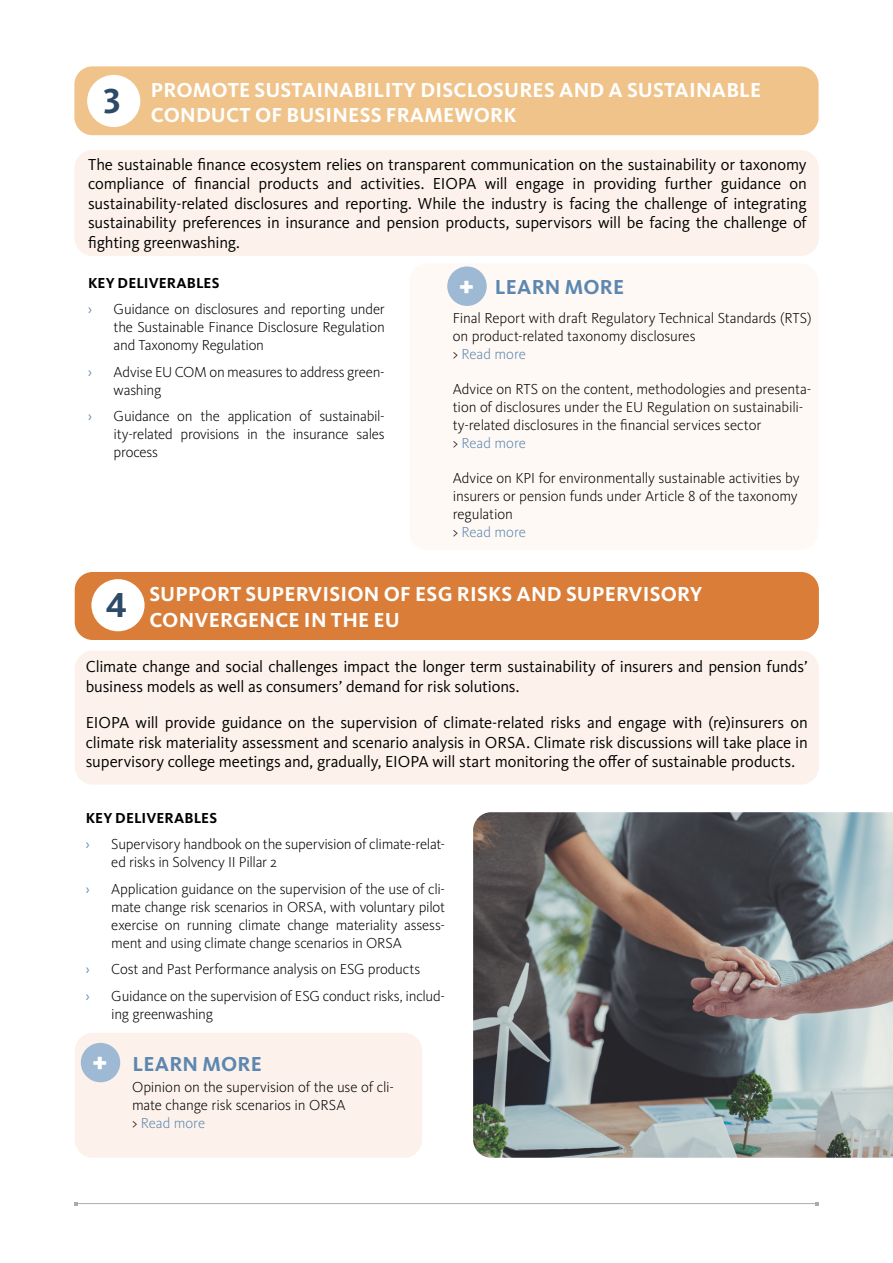
<style>
.page{position:relative;width:893px;height:1263px;background:#fff}
.page>*{position:absolute;margin:0;border:0;box-sizing:border-box;transform-origin:0 0}
.t1{font:700 36px "Kievit Pro";color:#2d4a68}
.t2{font:700 21px/25.2px "Kievit Pro";letter-spacing:.01em;color:#fff}
.t3{font:700 21px "Kievit Pro";letter-spacing:.01em;color:#5d87b1}
.t4{font:16.5px/19.5px "Kievit Pro";letter-spacing:-.01em;color:#000;text-align:justify}
.t5{font:300 15px/18px "Kievit Pro";letter-spacing:-.01em;color:#000}
.t6{font:700 15px "Kievit Pro";letter-spacing:.005em;color:#000}
.t7{font:15px "Myriad Pro";color:#5d87b1}
.s1{font-weight:900;font-size:27px;color:#fff}
.s2{color:#5d87b1}
</style>
<div class="page">
<div style="left:74px;top:150px;width:745px;height:106px;background:#fcf2eb;border-radius:18px"></div>
<div style="left:75px;top:651px;width:744px;height:133px;background:#fcf2eb;border-radius:18px"></div>
<div style="left:75px;top:572px;width:744px;height:68px;background:#d97d39;border-radius:18px"></div>
<div style="left:74px;top:66px;width:745px;height:69px;background:#f0c38a;border-radius:18px"></div>
<div style="left:409px;top:264px;width:409px;height:286px;background:#fef9f4;border-radius:18px"></div>
<div style="left:447px;top:266px;width:40px;height:40px;background:#9eb9d4;border-radius:50%"></div>
<div style="left:75px;top:1033px;width:347px;height:125px;background:#fcf2eb;border-radius:18px"></div>
<div style="left:81px;top:1043px;width:39px;height:39px;background:#9eb9d4;border-radius:50%"></div>
<hr style="left:76px;top:1203px;width:741px;height:1px;background:#575756">
<div style="left:87px;top:75px;width:53px;height:52px;background:#fff;border-radius:50%"></div>
<div style="left:91px;top:579px;width:54px;height:52px;background:#fff;border-radius:50%"></div>
<img style="left:473px;top:812px;width:420px;height:346px">
<h2 class="t2" style="left:151px;top:77px;width:612px">PROMOTE SUSTAINABILITY DISCLOSURES AND A SUSTAINABLE<br>CONDUCT OF BUSINESS FRAMEWORK</h2>
<p class="t4" style="left:88px;top:154px;width:720px">The sustainable finance ecosystem relies on transparent communication on the sustainability or taxonomy compliance of financial products and activities. EIOPA will engage in providing further guidance on sustainability-related disclosures and reporting. While the industry is facing the challenge of integrating sustainability preferences in insurance and pension products, supervisors will be facing the challenge of fighting greenwashing.</p>
<h1 class="t1" style="left:103px;top:79px;width:19px">3</h1>
<p class="t6" style="left:88px;top:274px;width:133px">KEY DELIVERABLES</p>
<p class="t7" style="left:88px;top:300px;width:5px">›</p>
<p class="t5" style="left:114px;top:300px;width:273px;text-align:justify">Guidance on disclosures and reporting under the Sustainable Finance Disclosure Regulation and Taxonomy Regulation</p>
<p class="t7" style="left:88px;top:363px;width:5px">›</p>
<p class="t5" style="left:114px;top:363px;width:273px">Advise EU COM on measures to address green&shy;washing</p>
<p class="t7" style="left:88px;top:407px;width:5px">›</p>
<p class="t5" style="left:114px;top:407px;width:273px;text-align:justify">Guidance on the application of sustainabil&shy;ity-related provisions in the insurance sales process</p>
<h2 class="t3" style="left:459px;top:275px;width:167px"><span class="s1">+</span> LEARN MORE</h2>
<p class="t5" style="left:453px;top:309px;width:360px">Final Report with draft Regulatory Technical Standards (RTS) on product-related taxonomy disclosures<br>&gt; <span class="s2">Read more</span></p>
<p class="t5" style="left:453px;top:380px;width:360px">Advice on RTS on the content, methodologies and presenta&shy;tion of disclosures under the EU Regulation on sustainabili&shy;ty-related disclosures in the financial services sector<br>&gt; <span class="s2">Read more</span></p>
<p class="t5" style="left:453px;top:469px;width:348px">Advice on KPI for environmentally sustainable activities by insurers or pension funds under Article 8 of the taxonomy regulation<br>&gt; <span class="s2">Read more</span></p>
<h2 class="t2" style="left:149px;top:582px;width:554px">SUPPORT SUPERVISION OF ESG RISKS AND SUPERVISORY<br>CONVERGENCE IN THE EU</h2>
<p class="t4" style="left:86px;top:657px;width:723px">Climate change and social challenges impact the longer term sustainability of insurers and pension funds’ business models as well as consumers’ demand for risk solutions.</p>
<p class="t4" style="left:86px;top:713px;width:723px">EIOPA will provide guidance on the supervision of climate-related risks and engage with (re)insurers on climate risk materiality assessment and scenario analysis in ORSA. Climate risk discussions will take place in supervisory college meetings and, gradually, EIOPA will start monitoring the offer of sustainable products.</p>
<h1 class="t1" style="left:106px;top:583px;width:23px">4</h1>
<p class="t6" style="left:86px;top:808px;width:133px">KEY DELIVERABLES</p>
<p class="t7" style="left:86px;top:835px;width:5px">›</p>
<p class="t5" style="left:111px;top:835px;width:335px">Supervisory handbook on the supervision of climate-relat&shy;ed risks in Solvency II Pillar 2</p>
<p class="t7" style="left:86px;top:879px;width:5px">›</p>
<p class="t5" style="left:111px;top:879px;width:335px;text-align:justify">Application guidance on the supervision of the use of cli&shy;mate change risk scenarios in ORSA, with voluntary pilot exercise on running climate change materiality assess&shy;ment and using climate change scenarios in ORSA</p>
<p class="t7" style="left:86px;top:960px;width:5px">›</p>
<p class="t5" style="left:111px;top:960px;width:310px">Cost and Past Performance analysis on ESG products</p>
<p class="t7" style="left:86px;top:986px;width:5px">›</p>
<p class="t5" style="left:111px;top:986px;width:335px">Guidance on the supervision of ESG conduct risks, includ&shy;ing greenwashing</p>
<h2 class="t3" style="left:93px;top:1051px;width:171px"><span class="s1">+</span> LEARN MORE</h2>
<p class="t5" style="left:132px;top:1077px;width:264px">Opinion on the supervision of the use of cli&shy;mate change risk scenarios in ORSA<br>&gt; <span class="s2">Read more</span></p>
</div>
